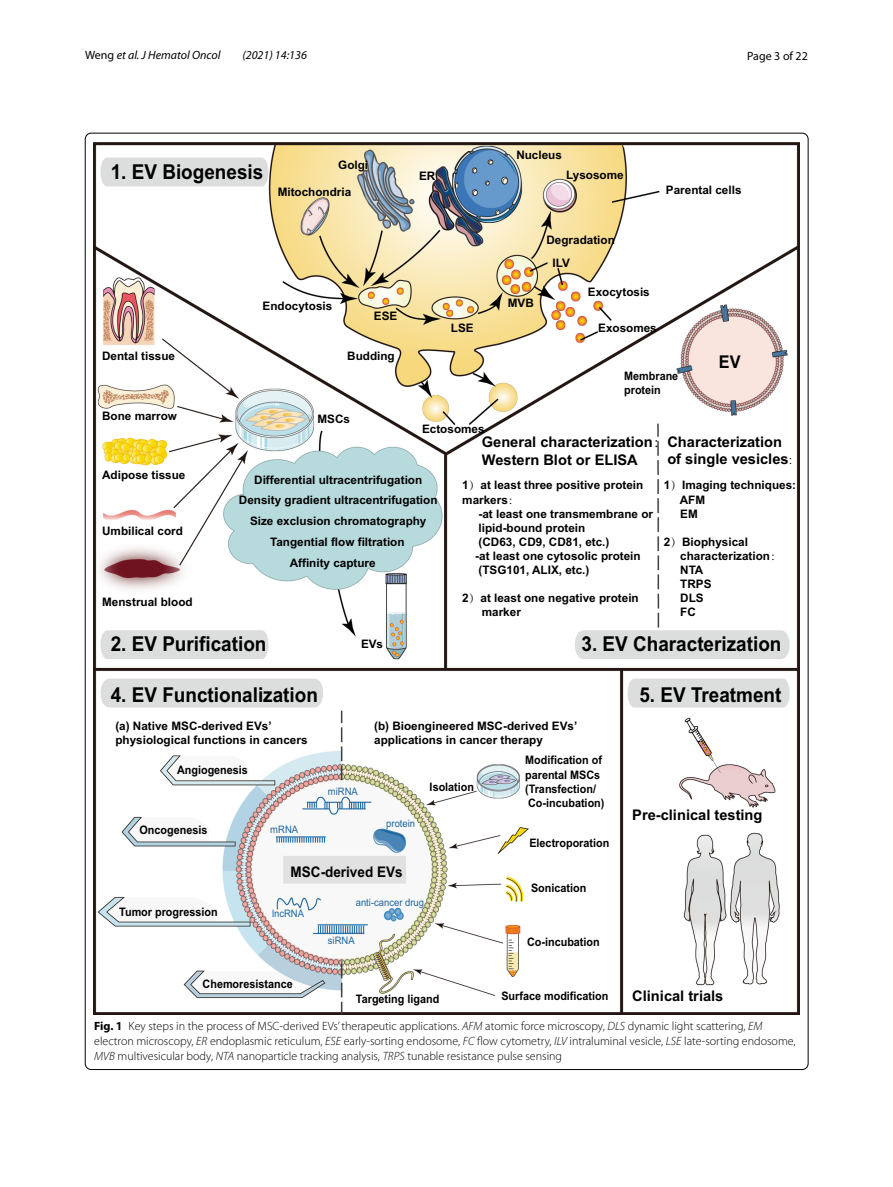
<style>
.page{position:relative;width:893px;height:1187px;background:#fff}
.page>*{position:absolute;margin:0;border:0;box-sizing:border-box;transform-origin:0 0}
.t1{font:700 20.55px "Arial";color:#000;scale:.92 1}
.t2{font:700 17.55px "Arial";color:#000;scale:.92 1}
.t3{font:700 14.7px/17.5px "Arial";color:#000}
.t4{font:700 14.7px "Arial";color:#000;scale:.92 1}
.t5{font:300 12px/15px "Myriad Pro";color:#000}
.t6{font:italic 12px "Myriad Pro";color:#000}
.t7{font:12px "Myriad Pro";color:#000}
.t8{font:700 11.7px/14.1px "Arial";color:#000}
.t9{font:700 11.7px/14.1px "Arial";color:#000;scale:.92 1}
.t10{font:10.2px "Arial";color:#1c66a2;scale:.92 1}
.s1{font-style:normal}
.s2{font-family:"Adobe Song Std Light GBK EUC H";font-weight:400}
.s3{font-weight:700}
.s4{font-style:italic}
</style>
<div class="page">
<img style="left:94px;top:142px;width:706px;height:872px">
<p class="t6" style="left:85px;top:48px;width:137px"><span class="s1">Weng</span> et al. J Hematol Oncol</p>
<p class="t6" style="left:242px;top:48px;width:66px">(2021) 14:136</p>
<p class="t7" style="left:747px;top:48px;width:62px">Page 3 of 22</p>
<h1 class="t1" style="left:111px;top:158px;width:167px">1. EV Biogenesis</h1>
<p class="t8" style="left:338px;top:158px;width:31px">Golgi</p>
<p class="t8" style="left:278px;top:185px;width:75px">Mitochondria</p>
<p class="t8" style="left:419px;top:169px;width:18px">ER</p>
<p class="t8" style="left:102px;top:349px;width:74px">Dental tissue</p>
<p class="t8" style="left:102px;top:409px;width:76px">Bone marrow</p>
<p class="t8" style="left:263px;top:299px;width:71px">Endocytosis</p>
<p class="t8" style="left:374px;top:309px;width:25px">ESE</p>
<p class="t8" style="left:347px;top:349px;width:49px">Budding</p>
<p class="t8" style="left:317px;top:412px;width:34px">MSCs</p>
<p class="t8" style="left:451px;top:321px;width:24px">LSE</p>
<p class="t8" style="left:422px;top:422px;width:64px">Ectosomes</p>
<p class="t8" style="left:516px;top:148px;width:47px">Nucleus</p>
<p class="t8" style="left:566px;top:168px;width:59px">Lysosome</p>
<p class="t8" style="left:666px;top:183px;width:77px">Parental cells</p>
<p class="t8" style="left:508px;top:296px;width:28px">MVB</p>
<p class="t8" style="left:546px;top:233px;width:70px">Degradation</p>
<p class="t8" style="left:553px;top:256px;width:19px">ILV</p>
<p class="t8" style="left:588px;top:285px;width:63px">Exocytosis</p>
<p class="t8" style="left:598px;top:321px;width:60px">Exosomes</p>
<p class="t9" style="left:624px;top:369px;width:60px">Membrane protein</p>
<h2 class="t2" style="left:719px;top:350px;width:25px">EV</h2>
<p class="t8" style="left:102px;top:468px;width:85px">Adipose tissue</p>
<p class="t8" style="left:102px;top:524px;width:82px">Umbilical cord</p>
<p class="t8" style="left:102px;top:595px;width:92px">Menstrual blood</p>
<p class="t8" style="left:254px;top:473px;width:169px">Differential ultracentrifugation</p>
<p class="t8" style="left:239px;top:493px;width:200px">Density gradient ultracentrifugation</p>
<p class="t8" style="left:250px;top:514px;width:178px">Size exclusion chromatography</p>
<p class="t8" style="left:270px;top:535px;width:136px">Tangential flow filtration</p>
<p class="t8" style="left:290px;top:556px;width:87px">Affinity capture</p>
<p class="t3" style="left:482px;top:433px;width:302px">General characterization<span class="s2">：</span>Characterization<br>Western Blot or ELISA</p>
<p class="t8" style="left:462px;top:478px;width:183px">1<span class="s2">）</span>at least three positive protein markers<span class="s2">：</span></p>
<p class="t8" style="left:475px;top:507px;width:179px">-at least one transmembrane or lipid-bound protein<br>(CD63, CD9, CD81, etc.)<br>-at least one cytosolic protein (TSG101, ALIX, etc.)</p>
<p class="t8" style="left:482px;top:591px;width:158px;text-indent:-20px">2<span class="s2">）</span>at least one negative protein marker</p>
<p class="t3" style="left:667px;top:450px;width:126px">of single vesicles<span class="s2">:</span></p>
<p class="t8" style="left:680px;top:478px;width:118px;text-indent:-16px">1<span class="s2">）</span>Imaging techniques:<br>AFM<br>EM</p>
<p class="t8" style="left:680px;top:535px;width:103px;text-indent:-16px">2<span class="s2">）</span>Biophysical characterization<span class="s2">：<br></span>NTA<br>TRPS<br>DLS<br>FC</p>
<h1 class="t1" style="left:111px;top:629px;width:171px">2. EV Purification</h1>
<h1 class="t1" style="left:582px;top:629px;width:219px">3. EV Characterization</h1>
<h1 class="t1" style="left:111px;top:681px;width:227px">4. EV Functionalization</h1>
<h1 class="t1" style="left:639px;top:681px;width:156px">5. EV Treatment</h1>
<p class="t8" style="left:361px;top:636px;width:24px">EVs</p>
<p class="t8" style="left:115px;top:718px;width:194px">(a) Native MSC-derived EVs’ physiological functions in cancers</p>
<p class="t8" style="left:374px;top:718px;width:205px">(b) Bioengineered MSC-derived EVs’ applications in cancer therapy</p>
<p class="t9" style="left:177px;top:763px;width:79px">Angiogenesis</p>
<p class="t9" style="left:140px;top:822px;width:75px">Oncogenesis</p>
<p class="t9" style="left:119px;top:904px;width:108px">Tumor progression</p>
<p class="t10" style="left:328px;top:784px;width:34px">miRNA</p>
<p class="t10" style="left:386px;top:817px;width:33px">protein</p>
<p class="t4" style="left:291px;top:861px;width:123px">MSC-derived EVs</p>
<p class="t10" style="left:270px;top:822px;width:32px">mRNA</p>
<p class="t9" style="left:430px;top:780px;width:50px">Isolation</p>
<p class="t10" style="left:272px;top:907px;width:36px">lncRNA</p>
<p class="t10" style="left:356px;top:895px;width:76px">anti-cancer drug</p>
<p class="t10" style="left:328px;top:933px;width:31px">siRNA</p>
<p class="t9" style="left:203px;top:977px;width:100px">Chemoresistance</p>
<p class="t9" style="left:356px;top:992px;width:92px">Targeting ligand</p>
<p class="t9" style="left:525px;top:753px;width:88px">Modification of parental MSCs (Transfection/<br>Co-incubation)</p>
<p class="t9" style="left:529px;top:836px;width:88px">Electroporation</p>
<p class="t9" style="left:531px;top:881px;width:62px">Sonication</p>
<p class="t9" style="left:527px;top:934px;width:81px">Co-incubation</p>
<p class="t9" style="left:501px;top:989px;width:118px">Surface modification</p>
<p class="t3" style="left:632px;top:806px;width:132px">Pre-clinical testing</p>
<p class="t3" style="left:632px;top:987px;width:93px">Clinical trials</p>
<p class="t5" style="left:94px;top:1018px;width:703px"><span class="s3">Fig. 1</span> Key steps in the process of MSC-derived EVs’ therapeutic applications. <span class="s4">AFM</span> atomic force microscopy, <span class="s4">DLS</span> dynamic light scattering, <span class="s4">EM </span>electron microscopy, <span class="s4">ER</span> endoplasmic reticulum, <span class="s4">ESE</span> early-sorting endosome, <span class="s4">FC</span> flow cytometry, <span class="s4">ILV</span> intraluminal vesicle, <span class="s4">LSE</span> late-sorting endosome,<br><span class="s4">MVB</span> multivesicular body, <span class="s4">NTA</span> nanoparticle tracking analysis, <span class="s4">TRPS</span> tunable resistance pulse sensing</p>
</div>
